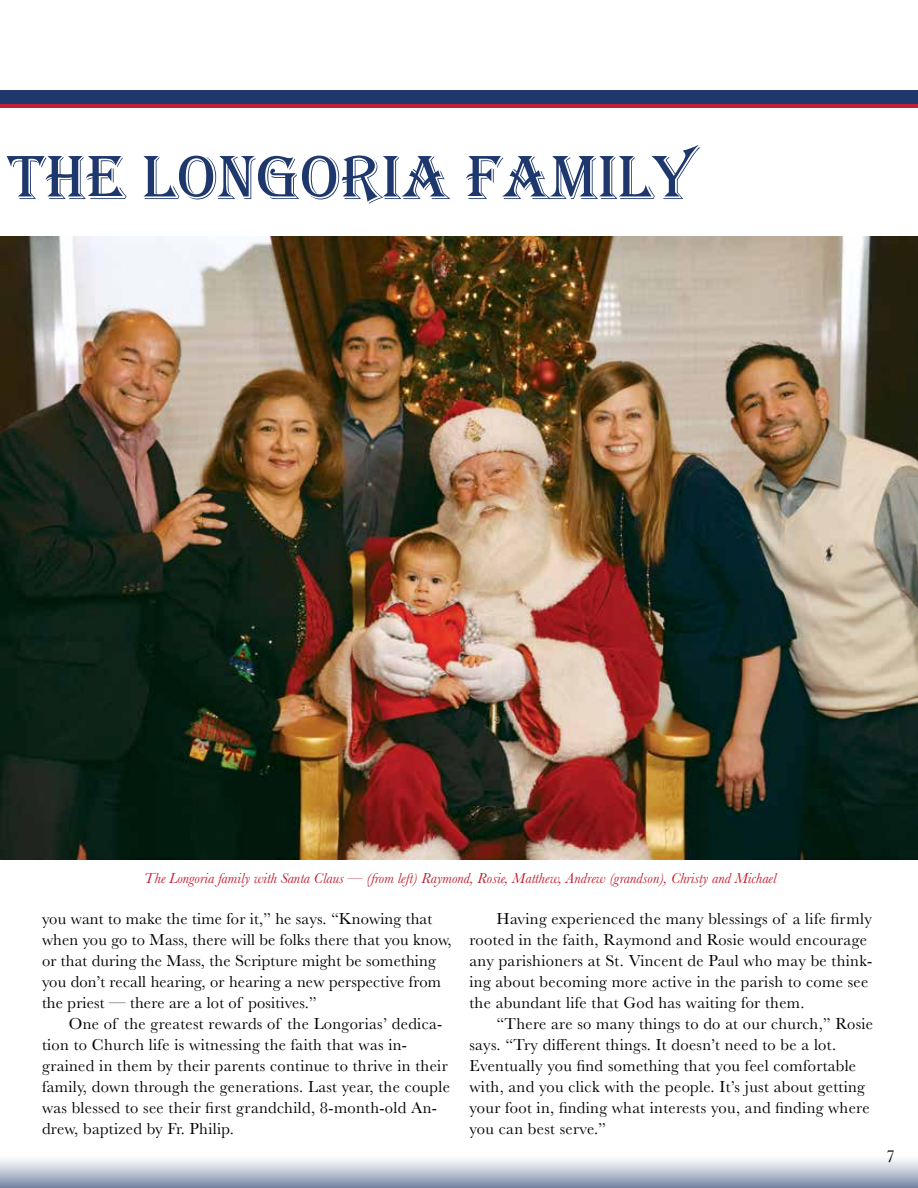
<style>
.page{position:relative;width:918px;height:1188px;background:#fff}
.page>*{position:absolute;margin:0;border:0;box-sizing:border-box;transform-origin:0 0}
.t1{font:64.5px "Algerian";color:#1e376c}
.t2{font:18px "Baskerville";color:#000}
.t3{font:16.5px/21px "Baskerville";letter-spacing:.02em;color:#000}
.t4{font:italic 15px "Baskerville";color:#c12032}
</style>
<div class="page">
<div style="left:0;top:103px;width:918px;height:5px;background:#c12032"></div>
<div style="left:0;top:90px;width:918px;height:13px;background:#1e376c"></div>
<svg style="left:0;top:1159px;width:918px;height:29px;background:#b7bfd0"></svg>
<img style="left:0;top:236px;width:918px;height:624px">
<h1 class="t1" style="left:653px;top:142px;width:43px">Y</h1>
<h1 class="t1" style="left:8px;top:142px;width:331px">THE LONGORIA</h1>
<h1 class="t1" style="left:466px;top:142px;width:75px">FAMIL</h1>
<p class="t4" style="left:144px;top:868px;width:634px">The Longoria family with Santa Claus — (from left) Raymond, Rosie, Matthew, Andrew (grandson), Christy and Michael</p>
<p class="t3" style="left:42px;top:908px;width:411px">you want to make the time for it,” he says. “Knowing that when you go to Mass, there will be folks there that you know, or that during the Mass, the Scripture might be something you don’t recall hearing, or hearing a new perspective from the priest — there are a lot of positives.”</p>
<p class="t3" style="left:42px;top:1013px;width:410px;text-indent:27px">One of the greatest rewards of the Longorias’ dedica&shy;tion to Church life is witnessing the faith that was in&shy;grained in them by their parents continue to thrive in their family, down through the generations. Last year, the couple was blessed to see their first grandchild, 8-month-old An&shy;drew, baptized by Fr. Philip.</p>
<p class="t3" style="left:469px;top:908px;width:404px;text-indent:27px">Having experienced the many blessings of a life firmly rooted in the faith, Raymond and Rosie would encourage any parishioners at St. Vincent de Paul who may be think&shy;ing about becoming more active in the parish to come see the abundant life that God has waiting for them.</p>
<p class="t3" style="left:469px;top:1013px;width:405px;text-indent:27px">“There are so many things to do at our church,” Rosie says. “Try different things. It doesn’t need to be a lot.<br>Eventually you find something that you feel comfortable with, and you click with the people. It’s just about getting your foot in, finding what interests you, and finding where you can best serve.”</p>
<p class="t2" style="left:886px;top:1145px;width:10px">7</p>
</div>
